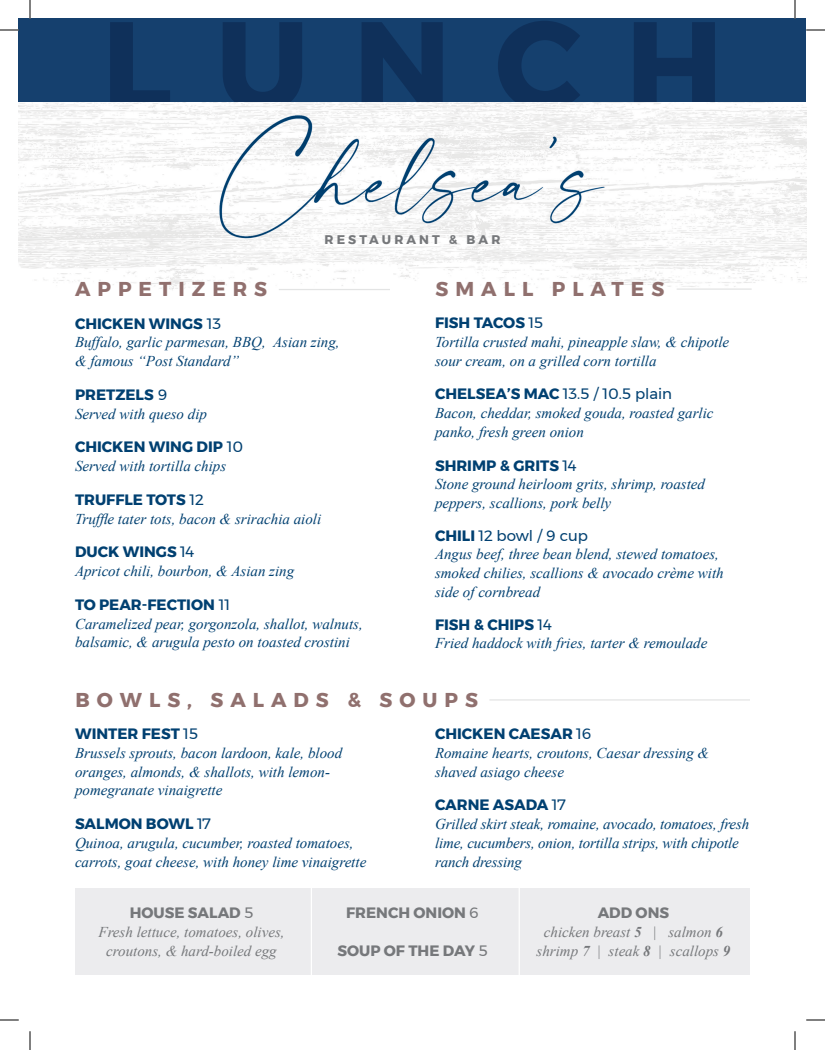
<style>
.page{position:relative;width:825px;height:1050px;background:#fff}
.page>*{position:absolute;margin:0;border:0;box-sizing:border-box;transform-origin:0 0}
.t1{font:700 20px "Montserrat";letter-spacing:.35em;color:#90706e}
.t2{font:700 20px "Montserrat";letter-spacing:.35em;color:#91706e}
.t3{font:italic 15px/18.8px "Times New Roman";color:#004071}
.t4{font:700 15px "Montserrat";color:#004071}
.t5{font:italic 15px/18.8px "Times New Roman";color:#76787b;text-align:center}
.t6{font:15px "Montserrat";color:#004071}
.t7{font:700 15px "Montserrat";color:#76787b}
.t8{font:700 12.5px "Montserrat";letter-spacing:.25em;color:#76787b}
.s1{font-weight:400}
.s2{font-weight:700}
</style>
<div class="page">
<div style="left:19px;top:19px;width:787px;height:83px;background:#15406e"></div>
<img style="left:19px;top:102px;width:787px;height:188px">
<hr style="left:677px;top:288px;width:75px;height:2px;background:#e3e4e4">
<hr style="left:279px;top:289px;width:111px;height:1px;background:#e3e4e4">
<div style="left:75px;top:888px;width:675px;height:87px;background:#ececee"></div>
<hr style="left:489px;top:699px;width:261px;height:2px;background:#e3e4e4">
<hr style="left:311px;top:868px;width:1px;height:128px;background:#fff">
<hr style="left:519px;top:868px;width:1px;height:128px;background:#fff">
<svg style="left:0;top:30px;width:19px;height:1px"></svg>
<svg style="left:806px;top:30px;width:19px;height:1px"></svg>
<svg style="left:0;top:1020px;width:19px;height:1px"></svg>
<svg style="left:806px;top:1020px;width:19px;height:1px"></svg>
<svg style="left:30px;top:0;width:1px;height:19px"></svg>
<svg style="left:30px;top:1031px;width:1px;height:19px"></svg>
<svg style="left:795px;top:0;width:1px;height:19px"></svg>
<svg style="left:795px;top:1031px;width:1px;height:19px"></svg>
<p class="t8" style="left:325px;top:229px;width:177px">RESTAURANT &amp; BAR</p>
<h1 class="t2" style="left:75px;top:273px;width:194px">APPETIZERS</h1>
<h1 class="t1" style="left:436px;top:273px;width:230px">SMALL PLATES</h1>
<p class="t4" style="left:75px;top:311px;width:148px">CHICKEN WINGS <span class="s1">13</span></p>
<p class="t3" style="left:75px;top:333px;width:266px">Buffalo, garlic parmesan, BBQ, Asian zing, &amp; famous “Post Standard”</p>
<p class="t4" style="left:75px;top:382px;width:94px">PRETZELS <span class="s1">9</span></p>
<p class="t3" style="left:75px;top:404px;width:134px">Served with queso dip</p>
<p class="t4" style="left:75px;top:435px;width:170px">CHICKEN WING DIP <span class="s1">10</span></p>
<p class="t3" style="left:75px;top:456px;width:153px">Served with tortilla chips</p>
<p class="t4" style="left:75px;top:487px;width:130px">TRUFFLE TOTS <span class="s1">12</span></p>
<p class="t3" style="left:75px;top:509px;width:248px">Truffle tater tots, bacon &amp; srirachia aioli</p>
<p class="t4" style="left:75px;top:540px;width:121px">DUCK WINGS <span class="s1">14</span></p>
<p class="t3" style="left:75px;top:561px;width:221px">Apricot chili, bourbon, &amp; Asian zing</p>
<p class="t4" style="left:75px;top:592px;width:156px">TO PEAR-FECTION <span class="s1">11</span></p>
<p class="t3" style="left:75px;top:614px;width:289px">Caramelized pear, gorgonzola, shallot, walnuts, balsamic, &amp; arugula pesto on toasted crostini</p>
<p class="t4" style="left:435px;top:311px;width:110px">FISH TACOS <span class="s1">15</span></p>
<p class="t3" style="left:435px;top:332px;width:296px">Tortilla crusted mahi, pineapple slaw, &amp; chipotle sour cream, on a grilled corn tortilla</p>
<p class="t6" style="left:435px;top:383px;width:239px"><span class="s2">CHELSEA’S MAC</span> 13.5 / 10.5 plain</p>
<p class="t3" style="left:435px;top:403px;width:280px">Bacon, cheddar, smoked gouda, roasted garlic panko, fresh green onion</p>
<p class="t4" style="left:435px;top:453px;width:143px">SHRIMP &amp; GRITS <span class="s1">14</span></p>
<p class="t3" style="left:435px;top:475px;width:272px">Stone ground heirloom grits, shrimp, roasted peppers, scallions, pork belly</p>
<p class="t6" style="left:435px;top:524px;width:155px"><span class="s2">CHILI</span> 12 bowl / 9 cup</p>
<p class="t3" style="left:435px;top:545px;width:290px">Angus beef, three bean blend, stewed tomatoes, smoked chilies, scallions &amp; avocado crème with side of cornbread</p>
<p class="t4" style="left:435px;top:612px;width:118px">FISH &amp; CHIPS <span class="s1">14</span></p>
<p class="t3" style="left:435px;top:634px;width:274px">Fried haddock with fries, tarter &amp; remoulade</p>
<h1 class="t1" style="left:76px;top:683px;width:404px">BOWLS, SALADS &amp; SOUPS</h1>
<p class="t4" style="left:75px;top:722px;width:125px">WINTER FEST <span class="s1">15</span></p>
<p class="t3" style="left:75px;top:743px;width:269px">Brussels sprouts, bacon lardoon, kale, blood oranges, almonds, &amp; shallots, with lemon&shy;pomegranate vinaigrette</p>
<p class="t4" style="left:75px;top:812px;width:138px">SALMON BOWL <span class="s1">17</span></p>
<p class="t3" style="left:75px;top:833px;width:293px">Quinoa, arugula, cucumber, roasted tomatoes, carrots, goat cheese, with honey lime vinaigrette</p>
<p class="t4" style="left:435px;top:722px;width:158px">CHICKEN CAESAR <span class="s1">16</span></p>
<p class="t3" style="left:435px;top:743px;width:276px">Romaine hearts, croutons, Caesar dressing &amp; shaved asiago cheese</p>
<p class="t4" style="left:435px;top:793px;width:132px">CARNE ASADA <span class="s1">17</span></p>
<p class="t3" style="left:435px;top:814px;width:316px">Grilled skirt steak, romaine, avocado, tomatoes, fresh lime, cucumbers, onion, tortilla strips, with chipotle ranch dressing</p>
<p class="t7" style="left:130px;top:901px;width:125px">HOUSE SALAD <span class="s1">5</span></p>
<p class="t5" style="left:99px;top:922px;width:188px">Fresh lettuce, tomatoes, olives, croutons, &amp; hard-boiled egg</p>
<p class="t7" style="left:346px;top:901px;width:134px">FRENCH ONION <span class="s1">6</span></p>
<p class="t7" style="left:337px;top:939px;width:152px">SOUP OF THE DAY <span class="s1">5</span></p>
<p class="t7" style="left:598px;top:901px;width:73px">ADD ONS</p>
<p class="t5" style="left:537px;top:922px;width:195px">chicken breast <span class="s2">5</span> | salmon <span class="s2">6 </span>shrimp <span class="s2">7</span> | steak <span class="s2">8</span> | scallops <span class="s2">9</span></p>
</div>
